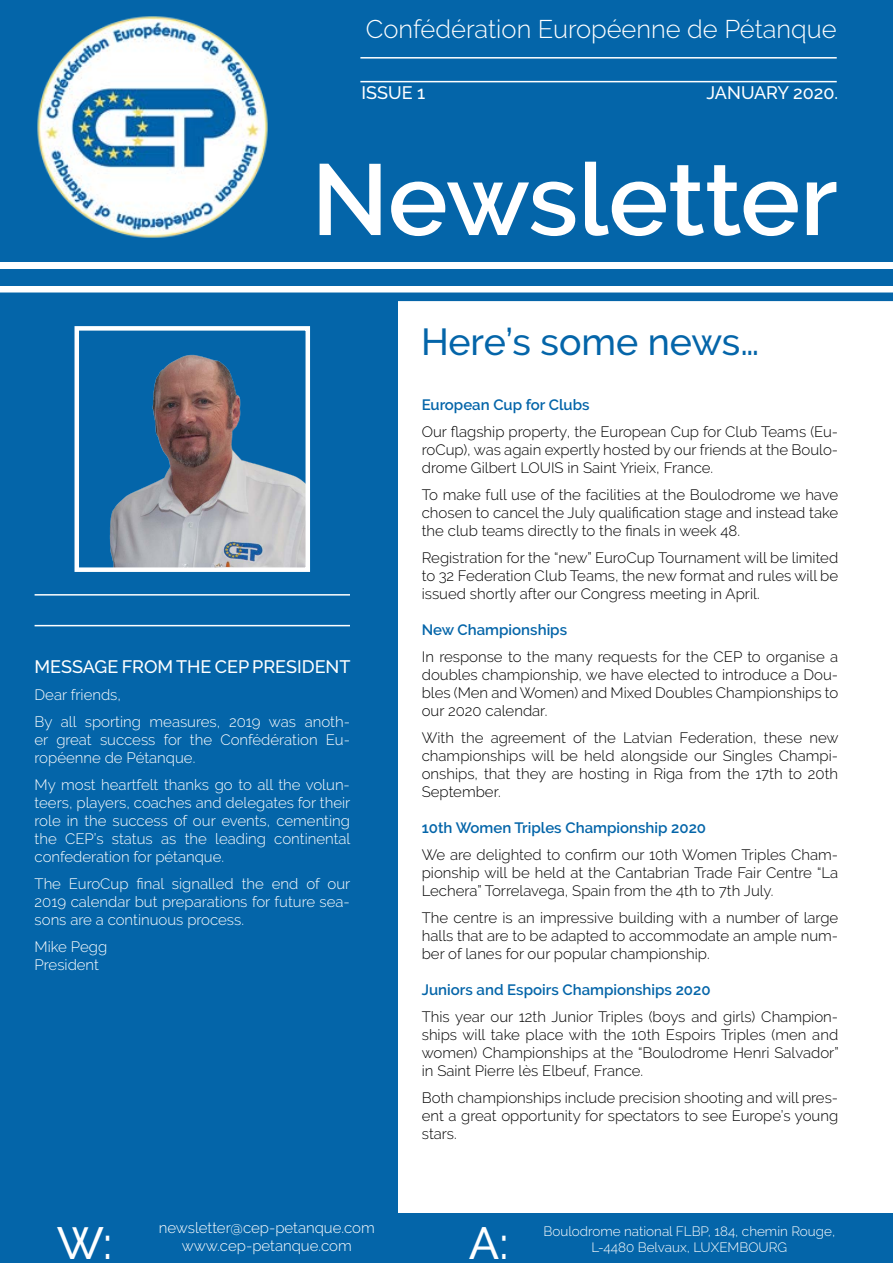
<style>
.page{position:relative;width:893px;height:1263px;background:#fff}
.page>*{position:absolute;margin:0;border:0;box-sizing:border-box;transform-origin:0 0}
.t1{font:600 100.5px "Raleway";letter-spacing:-.005em;color:#fff}
.t2{font:500 45px "Raleway";color:#fff}
.t3{font:500 37.5px "Raleway";color:#0465a9}
.t4{font:300 25.5px "Raleway";color:#fff}
.t5{font:500 18px "Raleway";color:#fff}
.t6{font:300 15px/18px "Raleway";color:#000;text-align:justify}
.t7{font:300 15px/18px "Raleway";color:#fff}
.t8{font:600 15px "Raleway";color:#0465a9}
.t9{font:300 13.5px "Raleway";color:#fff}
</style>
<div class="page">
<div style="left:0;top:293px;width:397px;height:923px;background:#0465a9"></div>
<div style="left:0;top:0;width:893px;height:261px;background:#0465a9"></div>
<div style="left:0;top:269px;width:893px;height:17px;background:#0465a9"></div>
<svg style="left:0;top:292px;width:893px;height:9px"></svg>
<hr style="left:35px;top:594px;width:315px;height:2px;background:#fff">
<hr style="left:35px;top:625px;width:315px;height:1px;background:#fff">
<div style="left:0;top:1214px;width:893px;height:49px;background:#0465a9"></div>
<hr style="left:360px;top:57px;width:477px;height:2px;background:#fff">
<hr style="left:360px;top:81px;width:477px;height:1px;background:#fff">
<img style="left:37px;top:16px;width:231px;height:222px">
<img style="left:109px;top:354px;width:196px;height:213px">
<div style="left:75px;top:326px;width:235px;height:246px;border:4px solid #fff"></div>
<h3 class="t4" style="left:366px;top:14px;width:472px">Confédération Européenne de Pétanque</h3>
<p class="t5" style="left:362px;top:83px;width:65px">ISSUE 1</p>
<p class="t5" style="left:706px;top:83px;width:133px">JANUARY 2020.</p>
<h1 class="t1" style="left:312px;top:142px;width:528px">Newsletter</h1>
<h3 class="t3" style="left:421px;top:321px;width:340px">Here’s some news…</h3>
<p class="t5" style="left:35px;top:656px;width:317px">MESSAGE FROM THE CEP PRESIDENT</p>
<p class="t7" style="left:35px;top:681px;width:317px;line-height:27px">Dear friends,<br>By all sporting measures, 2019 was anoth-</p>
<p class="t7" style="left:35px;top:730px;width:317px">er great success for the Confédération Eu&shy;ropéenne de Pétanque.</p>
<p class="t7" style="left:35px;top:775px;width:317px;text-align:justify">My most heartfelt thanks go to all the volun&shy;teers, players, coaches and delegates for their role in the success of our events, cementing the CEP’s status as the leading continental confederation for pétanque.</p>
<p class="t7" style="left:35px;top:874px;width:317px;text-align:justify">The EuroCup final signalled the end of our 2019 calendar but preparations for future sea&shy;sons are a continuous process.</p>
<p class="t7" style="left:35px;top:937px;width:74px">Mike Pegg<br>President</p>
<p class="t8" style="left:422px;top:396px;width:169px">European Cup for Clubs</p>
<p class="t6" style="left:422px;top:423px;width:418px">Our flagship property, the European Cup for Club Teams (Eu&shy;roCup), was again expertly hosted by our friends at the Boulo&shy;drome Gilbert LOUIS in Saint Yrieix, France.</p>
<p class="t6" style="left:422px;top:486px;width:418px">To make full use of the facilities at the Boulodrome we have chosen to cancel the July qualification stage and instead take the club teams directly to the finals in week 48.</p>
<p class="t6" style="left:422px;top:549px;width:418px">Registration for the “new” EuroCup Tournament will be limited to 32 Federation Club Teams, the new format and rules will be issued shortly after our Congress meeting in April.</p>
<p class="t8" style="left:422px;top:621px;width:147px">New Championships</p>
<p class="t6" style="left:422px;top:648px;width:418px">In response to the many requests for the CEP to organise a doubles championship, we have elected to introduce a Dou&shy;bles (Men and Women) and Mixed Doubles Championships to our 2020 calendar.</p>
<p class="t6" style="left:422px;top:729px;width:418px">With the agreement of the Latvian Federation, these new championships will be held alongside our Singles Champi&shy;onships, that they are hosting in Riga from the 17th to 20th September.</p>
<p class="t8" style="left:422px;top:819px;width:286px">10th Women Triples Championship 2020</p>
<p class="t6" style="left:422px;top:846px;width:418px">We are delighted to confirm our 10th Women Triples Cham&shy;pionship will be held at the Cantabrian Trade Fair Centre “La Lechera” Torrelavega, Spain from the 4th to 7th July.</p>
<p class="t6" style="left:422px;top:909px;width:418px">The centre is an impressive building with a number of large halls that are to be adapted to accommodate an ample num&shy;ber of lanes for our popular championship.</p>
<p class="t8" style="left:422px;top:981px;width:290px">Juniors and Espoirs Championships 2020</p>
<p class="t6" style="left:422px;top:1008px;width:418px">This year our 12th Junior Triples (boys and girls) Champion&shy;ships will take place with the 10th Espoirs Triples (men and women) Championships at the “Boulodrome Henri Salvador” in Saint Pierre lès Elbeuf, France.</p>
<p class="t6" style="left:422px;top:1089px;width:418px">Both championships include precision shooting and will pres&shy;ent a great opportunity for spectators to see Europe’s young stars.</p>
<h2 class="t2" style="left:57px;top:1217px;width:57px">W:</h2>
<p class="t7" style="left:159px;top:1219px;width:218px">newsletter@cep-petanque.com</p>
<p class="t7" style="left:182px;top:1237px;width:172px">www.cep-petanque.com</p>
<h2 class="t2" style="left:469px;top:1217px;width:41px">A:</h2>
<p class="t9" style="left:544px;top:1223px;width:293px">Boulodrome national FLBP, 184, chemin Rouge,</p>
<p class="t9" style="left:591px;top:1240px;width:197px">L-4480 Belvaux, LUXEMBOURG</p>
</div>
